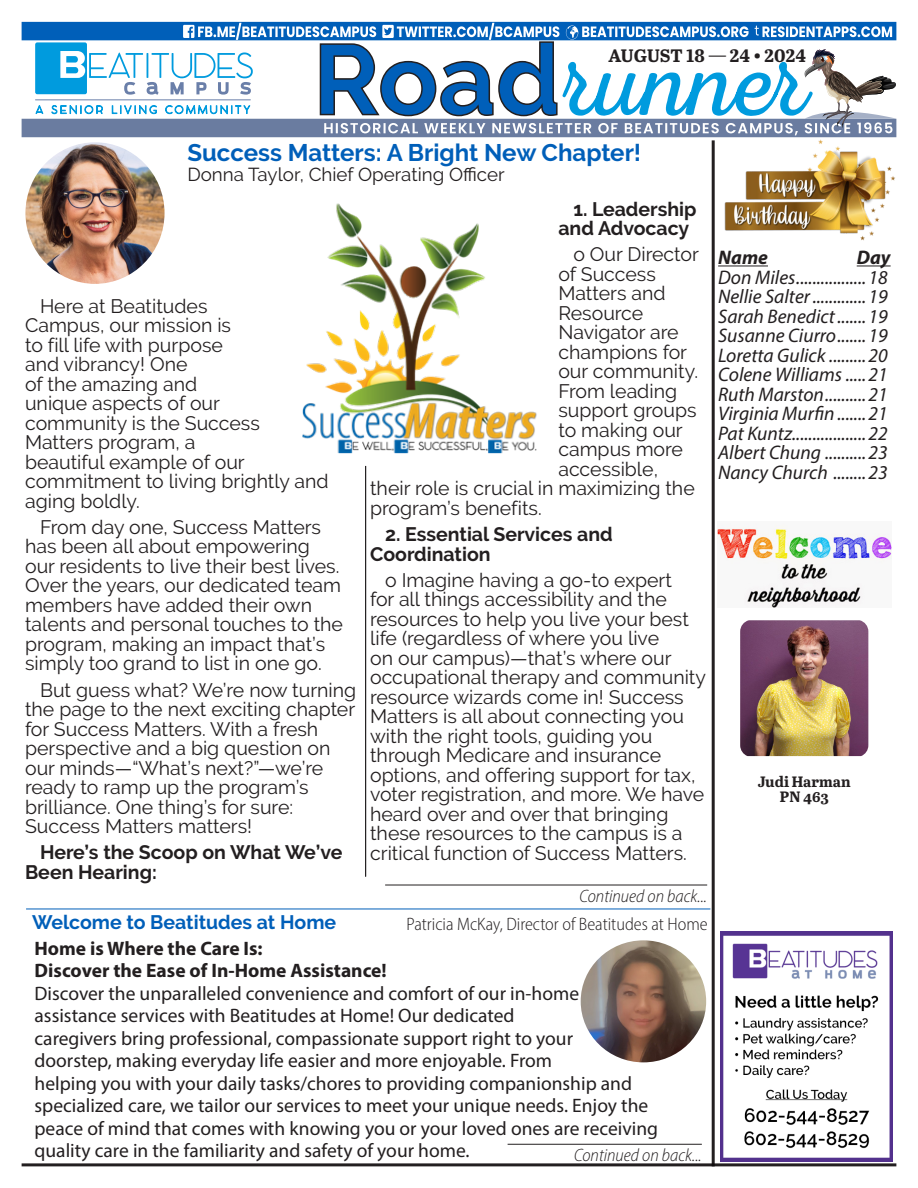
<style>
.page{position:relative;width:918px;height:1188px;background:#fff}
.page>*{position:absolute;margin:0;border:0;box-sizing:border-box;transform-origin:0 0}
.Heading_-_Main_Article{font:700 24px "Raleway";color:#005fb9}
.Birthdays_with_Tabs{font:italic 19.65px "Myriad Pro";color:#231f20}
.Column_Content__White{font:italic 700 19.65px "Myriad Pro";color:#231f20}
.NEW_Articles{font:19.5px/19.5px "Raleway";color:#231f20}
.t1{font:19.5px "Myriad Pro";color:#231f20}
.NEW_Articles-2{font:700 19.5px/19.5px "Raleway";color:#231f20}
.t2{font:700 19.5px "Myriad Pro";color:#231f20}
.Heading_-_Continuation{font:700 19.5px "Raleway";color:#005fb9}
.Writer_Byline{font:18.75px "Raleway";color:#231f20}
.Writer_Byline-2{font:300 semi-condensed 18px "Myriad Pro";color:#231f20}
.Continued{font:italic 300 semi-condensed 18px "Myriad Pro";color:#231f20}
.t3{font:700 18px "Abril Text";letter-spacing:.005em;color:#231f20}
.Paragraph_Style_1{font:700 15px "Abril Text";color:#231f20}
</style>
<div class="page">
<div style="left:22px;top:119px;width:874px;height:18px;background:#6a7ca0"></div>
<hr style="left:712px;top:140px;width:3px;height:1026px;background:#231f20">
<div style="left:22px;top:22px;width:874px;height:18px;background:#005fb9"></div>
<hr style="left:22px;top:1163px;width:874px;height:3px;background:#231f20">
<svg style="left:35px;top:23px;width:861px;height:112px"></svg>
<hr style="left:35px;top:99px;width:215px;height:1px;background:#6a7fa9">
<hr style="left:718px;top:265px;width:50px;height:1px;background:#231f20">
<hr style="left:857px;top:265px;width:34px;height:1px;background:#231f20">
<hr style="left:385px;top:885px;width:322px;height:1px;background:#231f20">
<hr style="left:26px;top:909px;width:684px;height:1px;background:#005fb9">
<img style="left:715px;top:135px;width:182px;height:106px">
<img style="left:717px;top:526px;width:174px;height:82px">
<img style="left:740px;top:620px;width:128px;height:136px">
<img style="left:721px;top:932px;width:172px;height:229px">
<img style="left:581px;top:940px;width:125px;height:122px">
<hr style="left:508px;top:1144px;width:194px;height:1px;background:#231f20">
<img style="left:302px;top:203px;width:235px;height:250px">
<hr style="left:365px;top:466px;width:1px;height:411px;background:#231f20">
<img style="left:25px;top:142px;width:140px;height:142px">
<p class="t3" style="left:608px;top:42px;width:199px">AUGUST 18 — 24 • 2024</p>
<p class="Heading_-_Main_Article" style="left:187px;top:139px;width:455px">Success Matters: A Bright New Chapter!</p>
<p class="Writer_Byline" style="left:187px;top:163px;width:319px">Donna Taylor, Chief Operating Officer</p>
<p class="NEW_Articles" style="left:25px;top:296px;width:305px;text-indent:15px">Here at Beatitudes<br>Campus, our mission is<br>to fill life with purpose<br>and vibrancy! One<br>of the amazing and<br>unique aspects of our<br>community is the Success<br>Matters program, a<br>beautiful example of our commitment to living brightly and aging boldly.</p>
<p class="NEW_Articles" style="left:25px;top:517px;width:320px;text-indent:15px">From day one, Success Matters has been all about empowering our residents to live their best lives.<br>Over the years, our dedicated team members have added their own talents and personal touches to the program, making an impact that’s simply too grand to list in one go.</p>
<p class="NEW_Articles" style="left:25px;top:680px;width:333px;text-indent:15px">But guess what? We’re now turning the page to the next exciting chapter for Success Matters. With a fresh perspective and a big question on our minds—“What’s next?”—we’re ready to ramp up the program’s brilliance. One thing’s for sure:<br>Success Matters matters!</p>
<p class="NEW_Articles-2" style="left:25px;top:843px;width:319px;text-indent:15px">Here’s the Scoop on What We’ve<br>Been Hearing:</p>
<p class="Heading_-_Continuation" style="left:32px;top:911px;width:306px">Welcome to Beatitudes at Home</p>
<p class="NEW_Articles-2" style="left:558px;top:199px;width:140px;text-indent:15px">1. Leadership and Advocacy</p>
<p class="NEW_Articles" style="left:573px;top:245px;width:127px">o Our Director</p>
<p class="NEW_Articles" style="left:558px;top:264px;width:99px">of Success</p>
<p class="NEW_Articles" style="left:558px;top:284px;width:109px">Matters and</p>
<p class="NEW_Articles" style="left:558px;top:303px;width:86px">Resource</p>
<p class="NEW_Articles" style="left:558px;top:323px;width:122px">Navigator are</p>
<p class="NEW_Articles" style="left:558px;top:342px;width:130px">champions for</p>
<p class="NEW_Articles" style="left:558px;top:362px;width:141px">our community.</p>
<p class="NEW_Articles" style="left:558px;top:381px;width:120px">From leading</p>
<p class="NEW_Articles" style="left:558px;top:401px;width:140px">support groups</p>
<p class="NEW_Articles" style="left:558px;top:420px;width:126px">to making our</p>
<p class="NEW_Articles" style="left:558px;top:440px;width:126px">campus more</p>
<p class="NEW_Articles" style="left:558px;top:459px;width:101px">accessible,</p>
<p class="NEW_Articles" style="left:370px;top:479px;width:326px">their role is crucial in maximizing the</p>
<p class="NEW_Articles" style="left:370px;top:498px;width:173px">program’s benefits.</p>
<p class="NEW_Articles-2" style="left:370px;top:525px;width:244px;text-indent:15px">2. Essential Services and<br>Coordination</p>
<p class="NEW_Articles" style="left:370px;top:570px;width:337px;text-indent:15px">o Imagine having a go-to expert<br>for all things accessibility and the resources to help you live your best life (regardless of where you live<br>on our campus)—that’s where our occupational therapy and community resource wizards come in! Success Matters is all about connecting you with the right tools, guiding you through Medicare and insurance options, and offering support for tax, voter registration, and more. We have heard over and over that bringing these resources to the campus is a critical function of Success Matters.</p>
<p class="Continued" style="left:579px;top:885px;width:129px">Continued on back...</p>
<p class="Writer_Byline-2" style="left:407px;top:913px;width:303px">Patricia McKay, Director of Beatitudes at Home</p>
<p class="t2" style="left:35px;top:936px;width:230px">Home is Where the Care Is:</p>
<p class="t2" style="left:35px;top:958px;width:354px">Discover the Ease of In-Home Assistance!</p>
<p class="t1" style="left:35px;top:981px;width:546px">Discover the unparalleled convenience and comfort of our in-home</p>
<p class="t1" style="left:35px;top:1004px;width:481px">assistance services with Beatitudes at Home! Our dedicated</p>
<p class="t1" style="left:35px;top:1026px;width:540px">caregivers bring professional, compassionate support right to your</p>
<p class="t1" style="left:35px;top:1049px;width:519px">doorstep, making everyday life easier and more enjoyable. From</p>
<p class="t1" style="left:35px;top:1071px;width:599px">helping you with your daily tasks/chores to providing companionship and</p>
<p class="t1" style="left:35px;top:1094px;width:615px">specialized care, we tailor our services to meet your unique needs. Enjoy the</p>
<p class="t1" style="left:35px;top:1116px;width:625px">peace of mind that comes with knowing you or your loved ones are receiving</p>
<p class="t1" style="left:35px;top:1139px;width:437px">quality care in the familiarity and safety of your home.</p>
<p class="Continued" style="left:574px;top:1144px;width:129px">Continued on back...</p>
<p class="Column_Content__White" style="left:718px;top:245px;width:51px">Name</p>
<p class="Column_Content__White" style="left:857px;top:245px;width:35px">Day</p>
<p class="Birthdays_with_Tabs" style="left:718px;top:265px;width:171px">Don Miles.................18</p>
<p class="Birthdays_with_Tabs" style="left:718px;top:284px;width:171px">Nellie Salter.............19</p>
<p class="Birthdays_with_Tabs" style="left:718px;top:304px;width:171px">Sarah Benedict.......19</p>
<p class="Birthdays_with_Tabs" style="left:718px;top:323px;width:171px">Susanne Ciurro.......19</p>
<p class="Birthdays_with_Tabs" style="left:718px;top:343px;width:171px">Loretta Gulick .........20</p>
<p class="Birthdays_with_Tabs" style="left:718px;top:362px;width:171px">Colene Williams .....21</p>
<p class="Birthdays_with_Tabs" style="left:718px;top:382px;width:171px">Ruth Marston..........21</p>
<p class="Birthdays_with_Tabs" style="left:718px;top:401px;width:171px">Virginia Murfin .......21</p>
<p class="Birthdays_with_Tabs" style="left:718px;top:421px;width:171px">Pat Kuntz..................22</p>
<p class="Birthdays_with_Tabs" style="left:718px;top:440px;width:171px">Albert Chung ..........23</p>
<p class="Birthdays_with_Tabs" style="left:718px;top:460px;width:171px">Nancy Church ........23</p>
<p class="Paragraph_Style_1" style="left:758px;top:771px;width:94px">Judi Harman</p>
<p class="Paragraph_Style_1" style="left:780px;top:786px;width:50px">PN 463</p>
</div>
